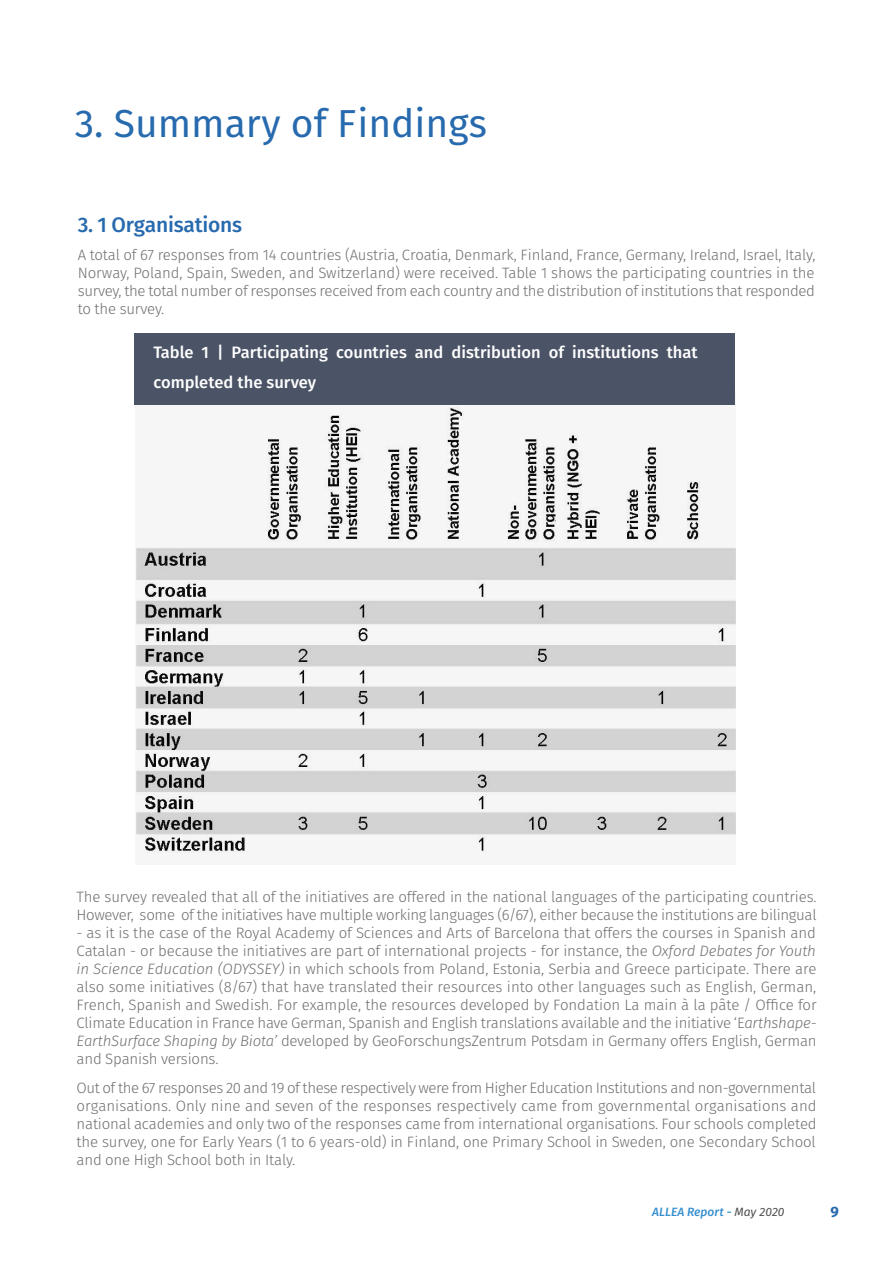
<style>
.page{position:relative;width:893px;height:1263px;background:#fff}
.page>*{position:absolute;margin:0;border:0;box-sizing:border-box;transform-origin:0 0}
.t1{font:39px "Fira Sans";color:#276aae}
.t2{font:500 21px "Fira Sans";letter-spacing:-.01em;color:#276aae}
.t3{font:500 16.5px/30px "Fira Sans";color:#fff}
.t4{font:300 15px/18px "Fira Sans";letter-spacing:-.01em;color:#706f6f;text-align:justify}
.t5{font:700 15px "Fira Sans";color:#276aae}
.t6{font:italic 500 12px "Fira Sans";color:#3790ce}
.s1{font-style:italic}
.s2{font-weight:400;color:#4f4f4f}
</style>
<div class="page">
<img style="left:136px;top:406px;width:600px;height:447px">
<div style="left:134px;top:334px;width:601px;height:71px;background:#4b5466"></div>
<h1 class="t1" style="left:75px;top:96px;width:414px">3. Summary of Findings</h1>
<h2 class="t2" style="left:78px;top:210px;width:166px">3. 1 Organisations</h2>
<p class="t4" style="left:78px;top:246px;width:739px">A total of 67 responses from 14 countries (Austria, Croatia, Denmark, Finland, France, Germany, Ireland, Israel, Italy, Norway, Poland, Spain, Sweden, and Switzerland) were received. Table 1 shows the participating countries in the survey, the total number of responses received from each country and the distribution of institutions that responded to the survey.</p>
<p class="t3" style="left:153px;top:337px;width:546px">Table 1 | Participating countries and distribution of institutions that completed the survey</p>
<p class="t4" style="left:77px;top:888px;width:742px">The survey revealed that all of the initiatives are offered in the national languages of the participating countries.<br>However, some of the initiatives have multiple working languages (6/67), either because the institutions are bilingual</p>
<p class="t4" style="left:77px;top:924px;width:742px">- as it is the case of the Royal Academy of Sciences and Arts of Barcelona that offers the courses in Spanish and Catalan - or because the initiatives are part of international projects - for instance, the <span class="s1">Oxford Debates for Youth in Science Education (ODYSSEY)</span> in which schools from Poland, Estonia, Serbia and Greece participate. There are also some initiatives (8/67) that have translated their resources into other languages such as English, German, French, Spanish and Swedish. For example, the resources developed by Fondation La main à la pâte / Office for Climate Education in France have German, Spanish and English translations available and the initiative ‘E<span class="s1">arthshape-EarthSurface Shaping by Biota’</span> developed by GeoForschungsZentrum Potsdam in Germany offers English, German and Spanish versions.</p>
<p class="t4" style="left:77px;top:1079px;width:742px">Out of the 67 responses 20 and 19 of these respectively were from Higher Education Institutions and non-governmental organisations. Only nine and seven of the responses respectively came from governmental organisations and national academies and only two of the responses came from international organisations. Four schools completed the survey, one for Early Years (1 to 6 years-old) in Finland, one Primary School in Sweden, one Secondary School and one High School both in Italy.</p>
<p class="t6" style="left:652px;top:1203px;width:134px">ALLEA Report - <span class="s2">May 2020</span></p>
<p class="t5" style="left:831px;top:1201px;width:10px">9</p>
</div>
